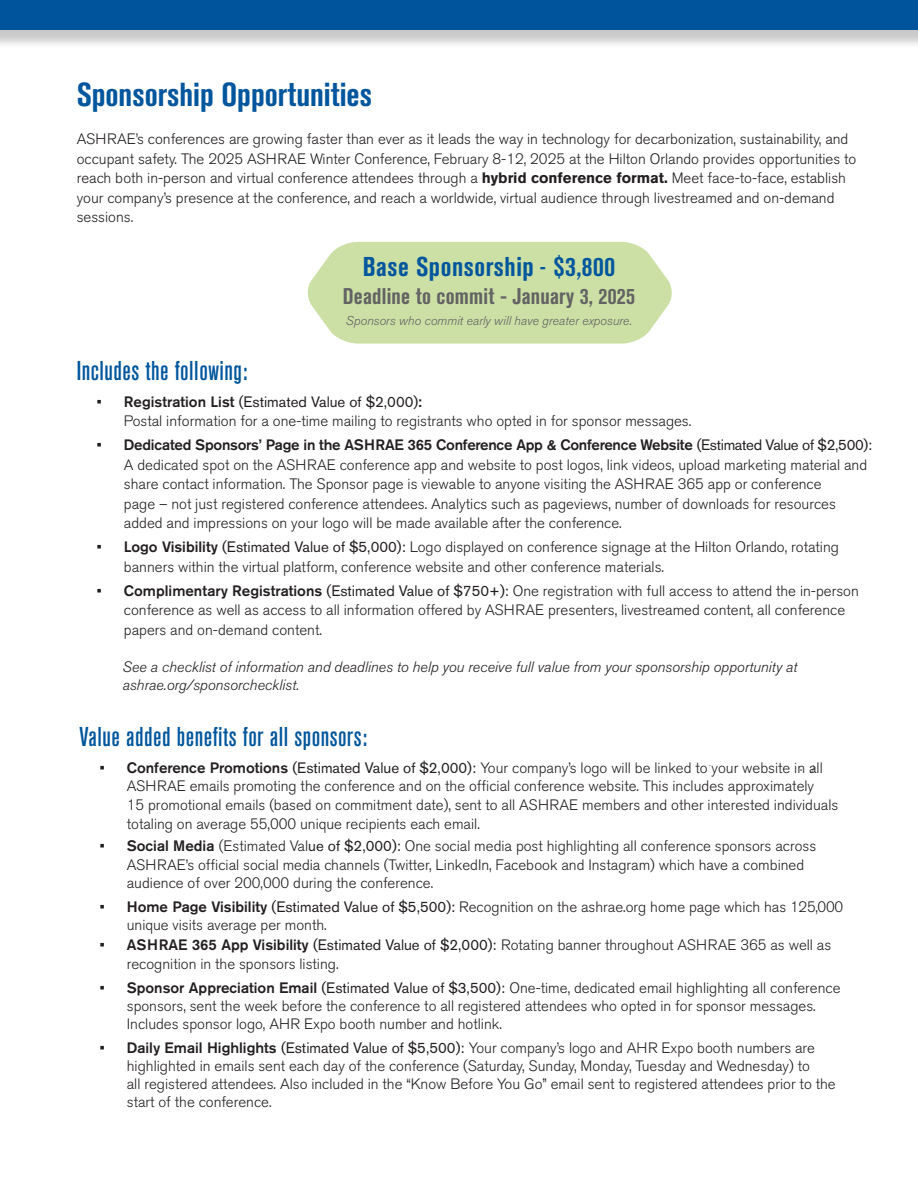
<style>
.page{position:relative;width:918px;height:1188px;background:#fff}
.page>*{position:absolute;margin:0;border:0;box-sizing:border-box;transform-origin:0 0}
.t1{font:700 condensed 33px "Akzidenz Grotesk BE";color:#00569c}
.t2{font:500 condensed 27px "Akzidenz Grotesk BE";letter-spacing:.02em;color:#00569c}
.t3{font:700 condensed 27px "Akzidenz Grotesk BE";letter-spacing:.02em;color:#00569c}
.t4{font:700 condensed 22.5px "Akzidenz Grotesk BE";letter-spacing:.01em;color:#636363}
.t5{font:300 15px/19.5px "Akzidenz Grotesk BE";color:#231f20}
.t6{font:italic 300 15px/18px "Akzidenz Grotesk BE";color:#231f20}
.t7{font:italic 300 12.75px "Akzidenz Grotesk BE";color:#636363}
.s1{font-weight:700}
.s2{font-weight:500}
.s3{font-weight:400}
</style>
<div class="page">
<div style="left:0;top:0;width:918px;height:49px;background:#231f20;opacity:.24"></div>
<div style="left:0;top:0;width:918px;height:30px;background:#00549b"></div>
<svg style="left:307px;top:242px;width:365px;height:102px;background:#d0e2ad"></svg>
<svg style="left:809px;top:765px;width:6px;height:8px"></svg>
<p class="t1" style="left:77px;top:76px;width:297px">Sponsorship Opportunities</p>
<p class="t5" style="left:77px;top:130px;width:781px">ASHRAE’s conferences are growing faster than ever as it leads the way in technology for decarbonization, sustainability, and occupant safety. The 2025 ASHRAE Winter Conference, February 8-12, 2025 at the Hilton Orlando provides opportunities to reach both in-person and virtual conference attendees through a <span class="s1">hybrid conference format.</span> Meet face-to-face, establish your company’s presence at the conference, and reach a worldwide, virtual audience through livestreamed and on-demand sessions.</p>
<p class="t3" style="left:363px;top:251px;width:254px">Base Sponsorship <span class="s2">-</span> $3,800</p>
<p class="t4" style="left:343px;top:284px;width:294px">Deadline to commit - January 3, 2025</p>
<p class="t7" style="left:346px;top:314px;width:288px">Sponsors who commit early will have greater exposure.</p>
<p class="t2" style="left:77px;top:355px;width:172px">Includes the following:</p>
<p class="t5" style="left:124px;top:392px;width:569px;text-indent:-27px"><span class="s2">• Registration List</span> <span class="s3">(Estimated Value of $2,000)</span><span class="s2">:<br></span>Postal information for a one-time mailing to registrants who opted in for sponsor messages.</p>
<p class="t5" style="left:124px;top:436px;width:750px;text-indent:-27px"><span class="s2">• Dedicated Sponsors’ Page in the ASHRAE 365 Conference App &amp; Conference Website</span> <span class="s3">(Estimated Value of $2,500):<br></span>A dedicated spot on the ASHRAE conference app and website to post logos, link videos, upload marketing material and share contact information. The Sponsor page is viewable to anyone visiting the ASHRAE 365 app or conference<br>page – not just registered conference attendees. Analytics such as pageviews, number of downloads for resources added and impressions on your logo will be made available after the conference.</p>
<p class="t5" style="left:124px;top:538px;width:717px;text-indent:-27px"><span class="s2">• Logo Visibility</span> <span class="s3">(Estimated Value of $5,000):</span> Logo displayed on conference signage at the Hilton Orlando, rotating banners within the virtual platform, conference website and other conference materials.</p>
<p class="t5" style="left:124px;top:581px;width:736px;text-indent:-27px"><span class="s2">• Complimentary Registrations</span> <span class="s3">(Estimated Value of $750+):</span> One registration with full access to attend the in-person conference as well as access to all information offered by ASHRAE presenters, livestreamed content, all conference papers and on-demand content.</p>
<p class="t6" style="left:122px;top:658px;width:676px">See a checklist of information and deadlines to help you receive full value from your sponsorship opportunity at ashrae.org/sponsorchecklist.</p>
<p class="t2" style="left:80px;top:721px;width:289px">Value added benefits for all sponsors:</p>
<p class="t5" style="left:127px;top:758px;width:713px;line-height:18.8px;text-indent:-27px"><span class="s2">• Conference Promotions</span> <span class="s3">(Estimated Value of $2,000):</span> Your company’s logo will be linked to your website in all ASHRAE emails promoting the conference and on the official conference website. This includes approximately<br>15 promotional emails (based on commitment date), sent to all ASHRAE members and other interested individuals totaling on average 55,000 unique recipients each email.</p>
<p class="t5" style="left:127px;top:837px;width:691px;line-height:18.3px;text-indent:-27px"><span class="s2">• Social Media</span> (Estimated Val<span class="s3">ue of $2,000):</span> One social media post highlighting all conference sponsors across<br>ASHRAE’s official social media channels (Twitter, LinkedIn, Facebook and Instagram) which have a combined audience of over 200,000 during the conference.</p>
<p class="t5" style="left:127px;top:898px;width:718px;line-height:18px;text-indent:-27px"><span class="s2">• Home Page Visibility</span> <span class="s3">(Estimated Value of $5,500):</span> Recognition on the ashrae.org home page which has 125,000 unique visits average per month.</p>
<p class="t5" style="left:127px;top:935px;width:706px;text-indent:-27px"><span class="s2">• ASHRAE 365 App Visibility</span> <span class="s3">(Estimated Value of $2,000):</span> Rotating banner throughout ASHRAE 365 as well as recognition in the sponsors listing.</p>
<p class="t5" style="left:127px;top:979px;width:715px;line-height:18px;text-indent:-27px"><span class="s2">• Sponsor Appreciation Email</span> <span class="s3">(Estimated Value of $3,500):</span> One-time, dedicated email highlighting all conference sponsors, sent the week before the conference to all registered attendees who opted in for sponsor messages.<br>Includes sponsor logo, AHR Expo booth number and hotlink.</p>
<p class="t5" style="left:127px;top:1039px;width:710px;line-height:18px;text-indent:-27px"><span class="s2">• Daily Email Highlights</span> <span class="s3">(Estimated Value of $5,500):</span> Your company’s logo and AHR Expo booth numbers are highlighted in emails sent each day of the conference (Saturday, Sunday, Monday, Tuesday and Wednesday) to<br>all registered attendees. Also included in the “Know Before You Go” email sent to registered attendees prior to the start of the conference.</p>
</div>
